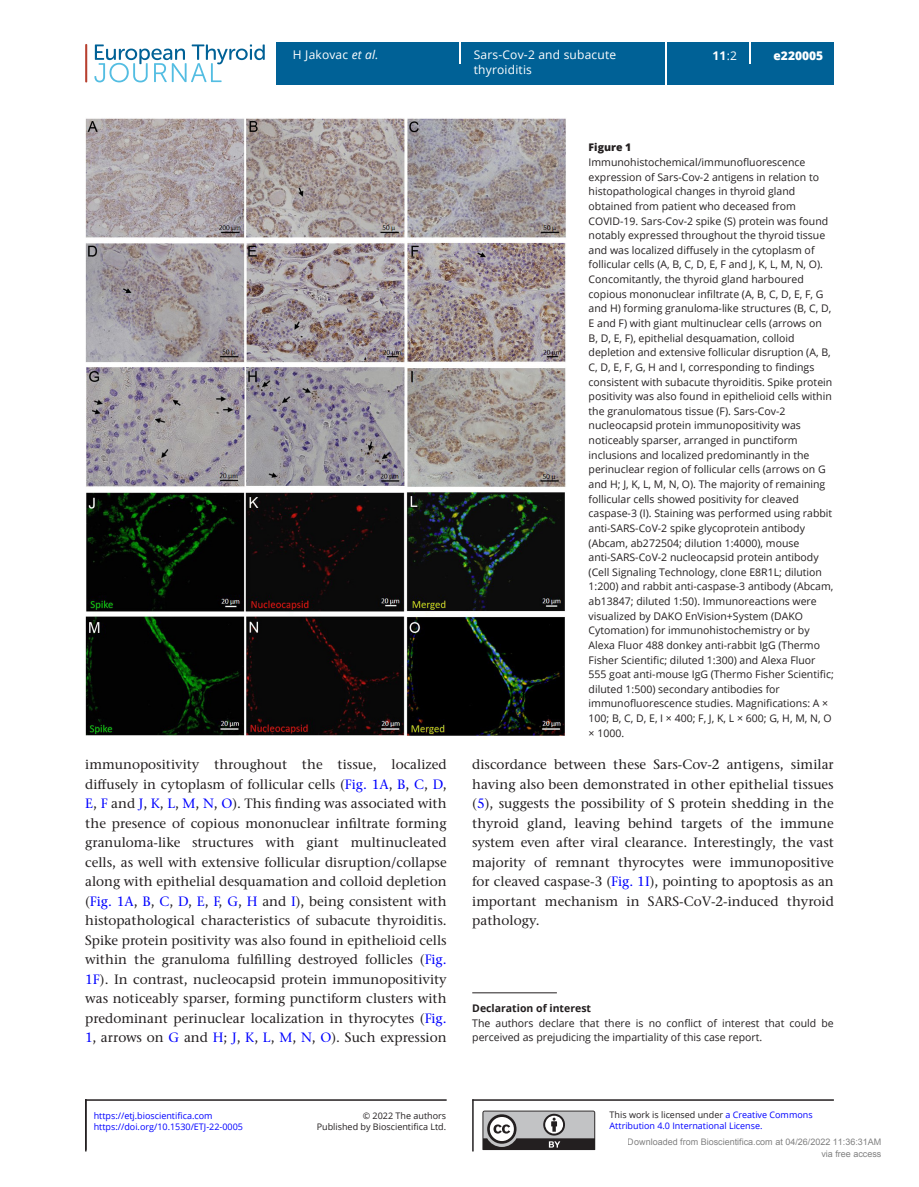
<style>
.page{position:relative;width:919px;height:1187px;background:#fff}
.page>*{position:absolute;margin:0;border:0;box-sizing:border-box;transform-origin:0 0}
.TXI{font:500 13.5px/19.5px "Stone Serif ITC Pro";color:#231f20;text-align:justify}
.t1{font:12px "Open Sans";letter-spacing:.015em;color:#fff}
.t2{font:800 12px "Open Sans";color:#fff}
.t3{font:700 12px "Open Sans";color:#fff}
.FC{font:10.5px/14.7px "Open Sans";color:#231f20}
.BM_TXT{font:10.5px/14.7px "Open Sans";color:#231f20}
.BM_Head{font:700 10.5px "Open Sans";color:#231f20}
.FC-2{font:800 10.5px "Open Sans";color:#231f20}
.t4{font:9px/11.2px "Open Sans";color:#00f}
.t5{font:9px/12px "Arial";color:rgb(0 0 0/.5);text-align:right}
.t6{font:9px/11.2px "Open Sans";color:#231f20;text-align:right}
.s1{font-style:italic}
.s2{font-weight:400}
.s3{color:#00f}
.s4{color:#231f20}
</style>
<div class="page">
<div style="left:276px;top:42px;width:557px;height:43px;background:#006196"></div>
<svg style="left:94px;top:44px;width:171px;height:38px"></svg>
<hr style="left:85px;top:44px;width:2px;height:38px;background:#b7402f">
<svg style="left:459px;top:42px;width:1px;height:22px"></svg>
<hr style="left:665px;top:42px;width:1px;height:43px;background:#fff">
<svg style="left:749px;top:42px;width:1px;height:22px"></svg>
<hr style="left:472px;top:992px;width:85px;height:1px;background:#231f20">
<img style="left:85px;top:118px;width:481px;height:618px">
<svg style="left:482px;top:1110px;width:113px;height:39px;background:#919091"></svg>
<hr style="left:85px;top:1099px;width:361px;height:1px;background:#231f20">
<hr style="left:85px;top:1099px;width:2px;height:52px;background:#231f20">
<hr style="left:472px;top:1099px;width:1px;height:52px;background:#231f20">
<hr style="left:472px;top:1099px;width:361px;height:1px;background:#231f20">
<p class="t1" style="left:293px;top:47px;width:87px">H Jakovac <span class="s1">et al.</span></p>
<p class="t1" style="left:474px;top:47px;width:144px">Sars-Cov-2 and subacute</p>
<p class="t2" style="left:773px;top:46px;width:51px">e220005</p>
<p class="t1" style="left:474px;top:61px;width:60px">thyroiditis</p>
<p class="t3" style="left:712px;top:47px;width:26px">11<span class="s2">:2</span></p>
<p class="FC-2" style="left:588px;top:140px;width:44px">Figure 1</p>
<p class="FC" style="left:588px;top:155px;width:247px">Immunohistochemical/immunofluorescence expression of Sars-Cov-2 antigens in relation to histopathological changes in thyroid gland obtained from patient who deceased from COVID-19. Sars-Cov-2 spike (S) protein was found notably expressed throughout the thyroid tissue and was localized diffusely in the cytoplasm of follicular cells (A, B, C, D, E, F and J, K, L, M, N, O).<br>Concomitantly, the thyroid gland harboured copious mononuclear infiltrate (A, B, C, D, E, F, G and H) forming granuloma-like structures (B, C, D, E and F) with giant multinuclear cells (arrows on B, D, E, F), epithelial desquamation, colloid depletion and extensive follicular disruption (A, B, C, D, E, F, G, H and I, corresponding to findings consistent with subacute thyroiditis. Spike protein positivity was also found in epithelioid cells within the granulomatous tissue (F). Sars-Cov-2 nucleocapsid protein immunopositivity was noticeably sparser, arranged in punctiform inclusions and localized predominantly in the perinuclear region of follicular cells (arrows on G and H; J, K, L, M, N, O). The majority of remaining follicular cells showed positivity for cleaved caspase-3 (I). Staining was performed using rabbit anti-SARS-CoV-2 spike glycoprotein antibody (Abcam, ab272504; dilution 1:4000), mouse anti-SARS-CoV-2 nucleocapsid protein antibody (Cell Signaling Technology, clone E8R1L; dilution 1:200) and rabbit anti-caspase-3 antibody (Abcam, ab13847; diluted 1:50). Immunoreactions were visualized by DAKO EnVision+System (DAKO Cytomation) for immunohistochemistry or by Alexa Fluor 488 donkey anti-rabbit IgG (Thermo Fisher Scientific; diluted 1:300) and Alexa Fluor 555 goat anti-mouse IgG (Thermo Fisher Scientific; diluted 1:500) secondary antibodies for immunofluorescence studies. Magnifications: A × 100; B, C, D, E, I × 400; F, J, K, L × 600; G, H, M, N, O × 1000.</p>
<p class="TXI" style="left:85px;top:754px;width:363px">immunopositivity throughout the tissue, localized diffusely in cytoplasm of follicular cells (<span class="s3">Fig. 1A</span>, <span class="s3">B</span>, <span class="s3">C</span>, <span class="s3">D</span>, <span class="s3">E</span>, <span class="s3">F</span> and <span class="s3">J</span>, <span class="s3">K</span>, <span class="s3">L</span>, <span class="s3">M</span>, <span class="s3">N</span>, <span class="s3">O</span>). This finding was associated with the presence of copious mononuclear infiltrate forming granuloma-like structures with giant multinucleated cells, as well with extensive follicular disruption/collapse along with epithelial desquamation and colloid depletion (<span class="s3">Fig. 1A</span>, <span class="s3">B</span>, <span class="s3">C</span>, <span class="s3">D</span>, <span class="s3">E</span>, <span class="s3">F</span>, <span class="s3">G</span>, <span class="s3">H</span> and <span class="s3">I</span>), being consistent with histopathological characteristics of subacute thyroiditis.<br>Spike protein positivity was also found in epithelioid cells within the granuloma fulfilling destroyed follicles (<span class="s3">Fig.<br>1F</span>). In contrast, nucleocapsid protein immunopositivity was noticeably sparser, forming punctiform clusters with predominant perinuclear localization in thyrocytes (<span class="s3">Fig.<br>1</span>, arrows on <span class="s3">G</span> and <span class="s3">H</span>; <span class="s3">J</span>, <span class="s3">K</span>, <span class="s3">L</span>, <span class="s3">M</span>, <span class="s3">N</span>, <span class="s3">O</span>). Such expression</p>
<p class="TXI" style="left:472px;top:754px;width:363px">discordance between these Sars-Cov-2 antigens, similar having also been demonstrated in other epithelial tissues (<span class="s3">5</span>), suggests the possibility of S protein shedding in the thyroid gland, leaving behind targets of the immune system even after viral clearance. Interestingly, the vast majority of remnant thyrocytes were immunopositive for cleaved caspase-3 (<span class="s3">Fig. 1I</span>), pointing to apoptosis as an important mechanism in SARS-CoV-2-induced thyroid pathology.</p>
<p class="BM_Head" style="left:472px;top:1000px;width:120px">Declaration of interest</p>
<p class="BM_TXT" style="left:472px;top:1015px;width:363px">The authors declare that there is no conflict of interest that could be perceived as prejudicing the impartiality of this case report.</p>
<p class="t4" style="left:94px;top:1109px;width:120px">https://etj.bioscientifica.com</p>
<p class="t6" style="left:317px;top:1109px;width:131px">© 2022 The authors<br>Published by Bioscientifica Ltd.</p>
<p class="t4" style="left:609px;top:1108px;width:204px"><span class="s4">This work is licensed under</span> a Creative Commons<br>Attribution 4.0 International License.</p>
<p class="t5" style="left:627px;top:1135px;width:255px">Downloaded from Bioscientifica.com at 04/26/2022 11:36:31AM via free access</p>
<p class="t4" style="left:94px;top:1121px;width:151px">https://doi.org/10.1530/ETJ-22-0005</p>
</div>
